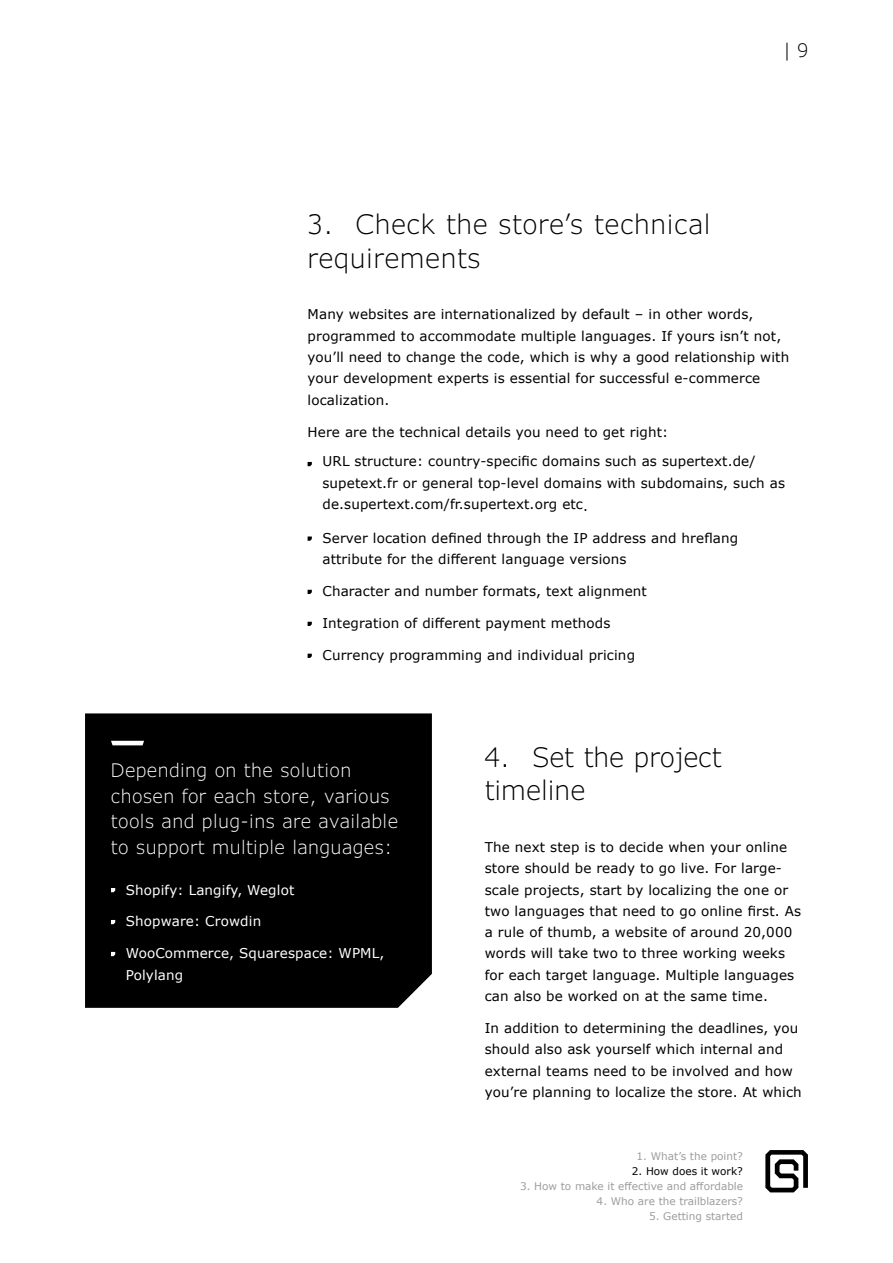
<style>
.page{position:relative;width:893px;height:1263px;background:#fff}
.page>*{position:absolute;margin:0;border:0;box-sizing:border-box;transform-origin:0 0}
.t1{font:300 27px/33.8px "Verdana Pro";letter-spacing:.02em;color:#000}
.t2{font:300 27px/33.8px "Verdana Pro";color:#000}
.t3{font:300 18.75px/25.5px "Verdana Pro";letter-spacing:.02em;color:#fff}
.t4{font:300 18.75px "Verdana Pro";color:#000}
.t5{font:13.5px/21.3px "Verdana";letter-spacing:.01em;color:#000}
.t6{font:13.5px/21.3px "Verdana";letter-spacing:.01em;color:#fff}
.t7{font:10.5px "Verdana";color:#9d9d9c}
.t8{font:10.5px "Verdana";color:#000}
</style>
<div class="page">
<svg style="left:765px;top:1150px;width:43px;height:42px"></svg>
<svg style="left:308px;top:462px;width:4px;height:4px"></svg>
<svg style="left:308px;top:536px;width:4px;height:5px"></svg>
<svg style="left:308px;top:590px;width:4px;height:4px"></svg>
<svg style="left:308px;top:622px;width:4px;height:4px"></svg>
<svg style="left:308px;top:654px;width:4px;height:4px"></svg>
<div style="left:85px;top:713px;width:347px;height:295px;background:#000"></div>
<svg style="left:111px;top:888px;width:4px;height:4px"></svg>
<svg style="left:111px;top:920px;width:4px;height:4px"></svg>
<svg style="left:111px;top:952px;width:4px;height:4px"></svg>
<svg style="left:111px;top:741px;width:33px;height:4px"></svg>
<h2 class="t4" style="left:783px;top:38px;width:26px">| 9</h2>
<h1 class="t1" style="left:308px;top:208px;width:405px">3. Check the store’s technical requirements</h1>
<p class="t5" style="left:308px;top:304px;width:483px">Many websites are internationalized by default – in other words, programmed to accommodate multiple languages. If yours isn’t not, you’ll need to change the code, which is why a good relationship with your development experts is essential for successful e-commerce localization.</p>
<p class="t5" style="left:322px;top:417px;width:435px;line-height:29.7px;text-indent:-15px">Here are the technical details you need to get right:<br>URL structure: country-specific domains such as supertext.de/</p>
<p class="t5" style="left:322px;top:472px;width:464px">supetext.fr or general top-level domains with subdomains, such as de.supertext.com/fr.supertext.org etc.</p>
<p class="t5" style="left:322px;top:527px;width:417px">Server location defined through the IP address and hreflang attribute for the different language versions</p>
<p class="t5" style="left:322px;top:581px;width:326px">Character and number formats, text alignment</p>
<p class="t5" style="left:322px;top:612px;width:289px">Integration of different payment methods</p>
<p class="t5" style="left:322px;top:644px;width:314px">Currency programming and individual pricing</p>
<h2 class="t3" style="left:111px;top:758px;width:289px">Depending on the solution chosen for each store, various tools and plug-ins are available to support multiple languages:</h2>
<p class="t6" style="left:126px;top:879px;width:170px">Shopify: Langify, Weglot</p>
<p class="t6" style="left:126px;top:911px;width:137px">Shopware: Crowdin</p>
<p class="t6" style="left:126px;top:943px;width:260px">WooCommerce, Squarespace: WPML,<br>Polylang</p>
<h1 class="t2" style="left:485px;top:740px;width:238px">4. Set the project timeline</h1>
<p class="t5" style="left:485px;top:836px;width:318px">The next step is to decide when your online store should be ready to go live. For large&shy;scale projects, start by localizing the one or two languages that need to go online first. As a rule of thumb, a website of around 20,000 words will take two to three working weeks for each target language. Multiple languages can also be worked on at the same time.</p>
<p class="t5" style="left:485px;top:1017px;width:318px">In addition to determining the deadlines, you should also ask yourself which internal and external teams need to be involved and how you’re planning to localize the store. At which</p>
<p class="t7" style="left:637px;top:1149px;width:108px">1. What’s the point?</p>
<p class="t8" style="left:632px;top:1164px;width:113px">2. How does it work?</p>
<p class="t7" style="left:520px;top:1179px;width:224px">3. How to make it effective and affordable</p>
<p class="t7" style="left:597px;top:1194px;width:148px">4. Who are the trailblazers?</p>
<p class="t7" style="left:649px;top:1209px;width:95px">5. Getting started</p>
</div>
